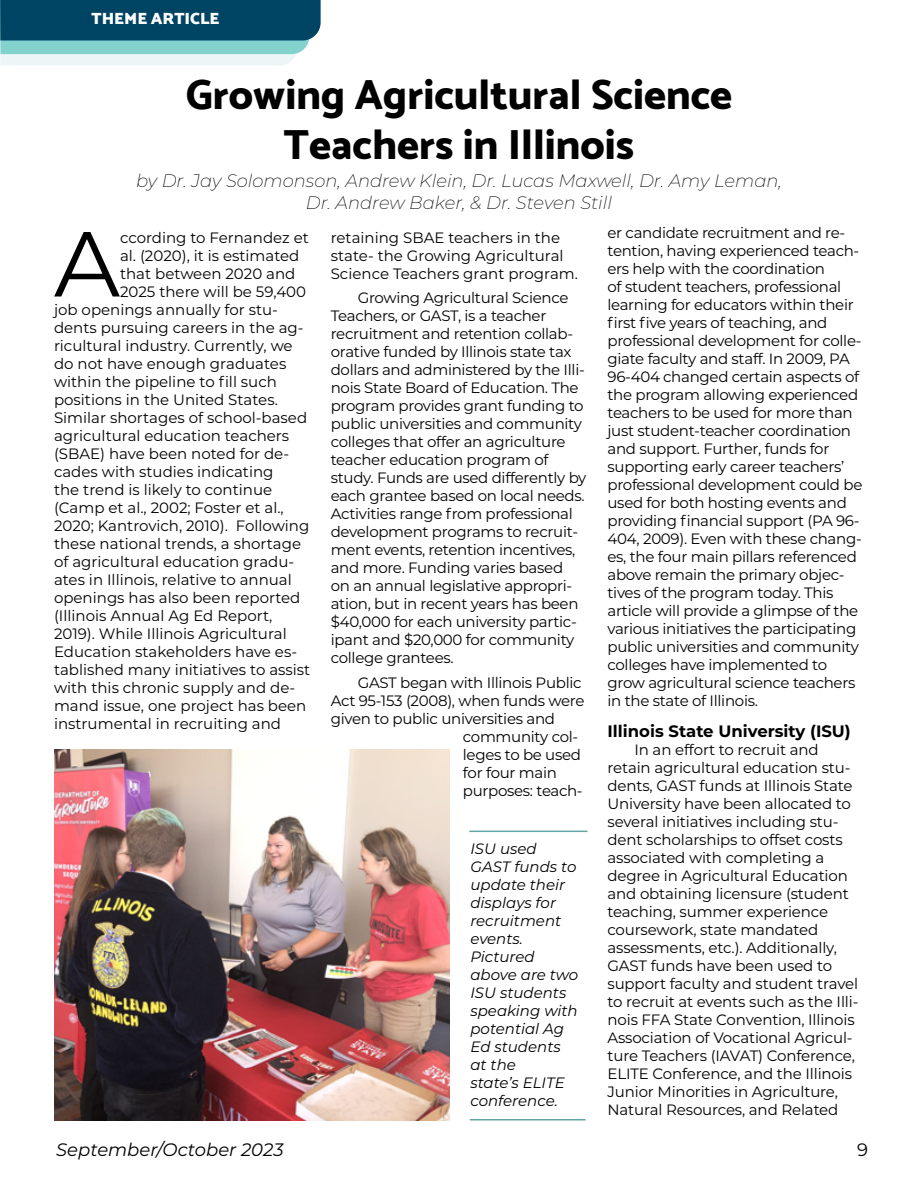
<style>
.page{position:relative;width:918px;height:1188px;background:#fff}
.page>*{position:absolute;margin:0;border:0;box-sizing:border-box;transform-origin:0 0}
.t1{font:92.1px "Montserrat";color:#000}
.t2{font:800 42px/50.4px "Catamaran";color:#000;text-align:center}
.t3{font:italic 200 18px/21.6px "Montserrat";color:#000;text-align:center}
.t4{font:italic 18px "Montserrat";color:#000}
.t5{font:18px "Montserrat";color:#000}
.t6{font:700 16.5px "Montserrat";color:#000}
.t7{font:900 16.5px "Catamaran";color:#fff}
.t8{font:15px/18px "Montserrat";letter-spacing:-.02em;color:#000}
.t9{font:15px/18px "Montserrat";color:#000}
.t10{font:italic 15px/18px "Montserrat";color:#000}
</style>
<div class="page">
<svg style="left:0;top:0;width:321px;height:66px;background:#488294"></svg>
<img style="left:54px;top:750px;width:395px;height:370px">
<hr style="left:469px;top:831px;width:119px;height:1px;background:#62a5a3">
<hr style="left:470px;top:1119px;width:116px;height:1px;background:#62a5a3">
<p class="t7" style="left:92px;top:9px;width:129px">THEME ARTICLE</p>
<h2 class="t2" style="left:186px;top:69px;width:548px">Growing Agricultural Science<br>Teachers in Illinois</h2>
<p class="t3" style="left:136px;top:169px;width:647px">by Dr. Jay Solomonson, Andrew Klein, Dr. Lucas Maxwell, Dr. Amy Leman,<br>Dr. Andrew Baker, &amp; Dr. Steven Still</p>
<h1 class="t1" style="left:54px;top:201px;width:68px">A</h1>
<p class="t9" style="left:120px;top:228px;width:190px">ccording to Fernandez et</p>
<p class="t9" style="left:120px;top:246px;width:181px">al. (2020), it is estimated</p>
<p class="t9" style="left:120px;top:264px;width:177px">that between 2020 and</p>
<p class="t9" style="left:120px;top:282px;width:188px">2025 there will be 59,400</p>
<p class="t9" style="left:54px;top:300px;width:225px">job openings annually for stu-</p>
<p class="t9" style="left:54px;top:318px;width:251px">dents pursuing careers in the ag-</p>
<p class="t9" style="left:54px;top:336px;width:240px">ricultural industry. Currently, we</p>
<p class="t9" style="left:54px;top:354px;width:234px">do not have enough graduates</p>
<p class="t9" style="left:54px;top:372px;width:224px">within the pipeline to fill such</p>
<p class="t9" style="left:54px;top:390px;width:225px">positions in the United States.</p>
<p class="t9" style="left:54px;top:408px;width:255px">Similar shortages of school-based</p>
<p class="t9" style="left:54px;top:426px;width:237px">agricultural education teachers</p>
<p class="t9" style="left:54px;top:444px;width:237px">(SBAE) have been noted for de-</p>
<p class="t9" style="left:54px;top:462px;width:221px">cades with studies indicating</p>
<p class="t9" style="left:54px;top:480px;width:220px">the trend is likely to continue</p>
<p class="t9" style="left:54px;top:498px;width:231px">(Camp et al., 2002; Foster et al.,</p>
<p class="t9" style="left:54px;top:516px;width:257px">2020; Kantrovich, 2010). Following</p>
<p class="t9" style="left:54px;top:534px;width:249px">these national trends, a shortage</p>
<p class="t9" style="left:54px;top:552px;width:242px">of agricultural education gradu-</p>
<p class="t9" style="left:54px;top:570px;width:239px">ates in Illinois, relative to annual</p>
<p class="t9" style="left:54px;top:588px;width:248px">openings has also been reported</p>
<p class="t9" style="left:54px;top:606px;width:220px">(Illinois Annual Ag Ed Report,</p>
<p class="t9" style="left:54px;top:624px;width:234px">2019). While Illinois Agricultural</p>
<p class="t9" style="left:54px;top:642px;width:245px">Education stakeholders have es-</p>
<p class="t9" style="left:54px;top:660px;width:258px">tablished many initiatives to assist</p>
<p class="t9" style="left:54px;top:678px;width:243px">with this chronic supply and de-</p>
<p class="t9" style="left:54px;top:696px;width:254px">mand issue, one project has been</p>
<p class="t9" style="left:54px;top:714px;width:229px">instrumental in recruiting and</p>
<p class="t9" style="left:331px;top:228px;width:249px">retaining SBAE teachers in the state- the Growing Agricultural<br>Science Teachers grant program.</p>
<p class="t8" style="left:331px;top:288px;width:257px;text-indent:27px">Growing Agricultural Science Teachers, or GAST, is a teacher recruitment and retention collab&shy;orative funded by Illinois state tax dollars and administered by the Illi&shy;nois State Board of Education. The program provides grant funding to public universities and community colleges that offer an agriculture teacher education program of study. Funds are used differently by each grantee based on local needs.<br>Activities range from professional development programs to recruit&shy;ment events, retention incentives, and more. Funding varies based<br>on an annual legislative appropri&shy;ation, but in recent years has been $40,000 for each university partic&shy;ipant and $20,000 for community college grantees.</p>
<p class="t8" style="left:358px;top:673px;width:225px">GAST began with Illinois Public</p>
<p class="t8" style="left:331px;top:691px;width:255px">Act 95-153 (2008), when funds were</p>
<p class="t8" style="left:331px;top:709px;width:226px">given to public universities and</p>
<p class="t8" style="left:463px;top:727px;width:117px">community col-</p>
<p class="t8" style="left:463px;top:745px;width:120px">leges to be used</p>
<p class="t8" style="left:463px;top:763px;width:96px">for four main</p>
<p class="t8" style="left:463px;top:781px;width:121px">purposes: teach-</p>
<p class="t10" style="left:470px;top:839px;width:109px">ISU used<br>GAST funds to update their displays for recruitment events.<br>Pictured above are two<br>ISU students speaking with potential Ag<br>Ed students at the<br>state’s ELITE conference.</p>
<p class="t8" style="left:608px;top:223px;width:256px">er candidate recruitment and re&shy;tention, having experienced teach&shy;ers help with the coordination<br>of student teachers, professional learning for educators within their first five years of teaching, and professional development for colle&shy;giate faculty and staff. In 2009, PA 96-404 changed certain aspects of the program allowing experienced teachers to be used for more than just student-teacher coordination and support. Further, funds for supporting early career teachers’ professional development could be used for both hosting events and providing financial support (PA 96- 404, 2009). Even with these chang&shy;es, the four main pillars referenced above remain the primary objec&shy;tives of the program today. This article will provide a glimpse of the various initiatives the participating public universities and community colleges have implemented to grow agricultural science teachers in the state of Illinois.</p>
<p class="t6" style="left:608px;top:720px;width:245px">Illinois State University (ISU)</p>
<p class="t8" style="left:608px;top:740px;width:252px;text-indent:27px">In an effort to recruit and retain agricultural education stu&shy;dents, GAST funds at Illinois State University have been allocated to several initiatives including stu&shy;dent scholarships to offset costs associated with completing a degree in Agricultural Education and obtaining licensure (student teaching, summer experience coursework, state mandated assessments, etc.). Additionally, GAST funds have been used to support faculty and student travel to recruit at events such as the Illi&shy;nois FFA State Convention, Illinois Association of Vocational Agricul&shy;ture Teachers (IAVAT) Conference, ELITE Conference, and the Illinois Junior Minorities in Agriculture, Natural Resources, and Related</p>
<p class="t4" style="left:56px;top:1137px;width:229px">September/October 2023</p>
<p class="t5" style="left:857px;top:1137px;width:12px">9</p>
</div>
